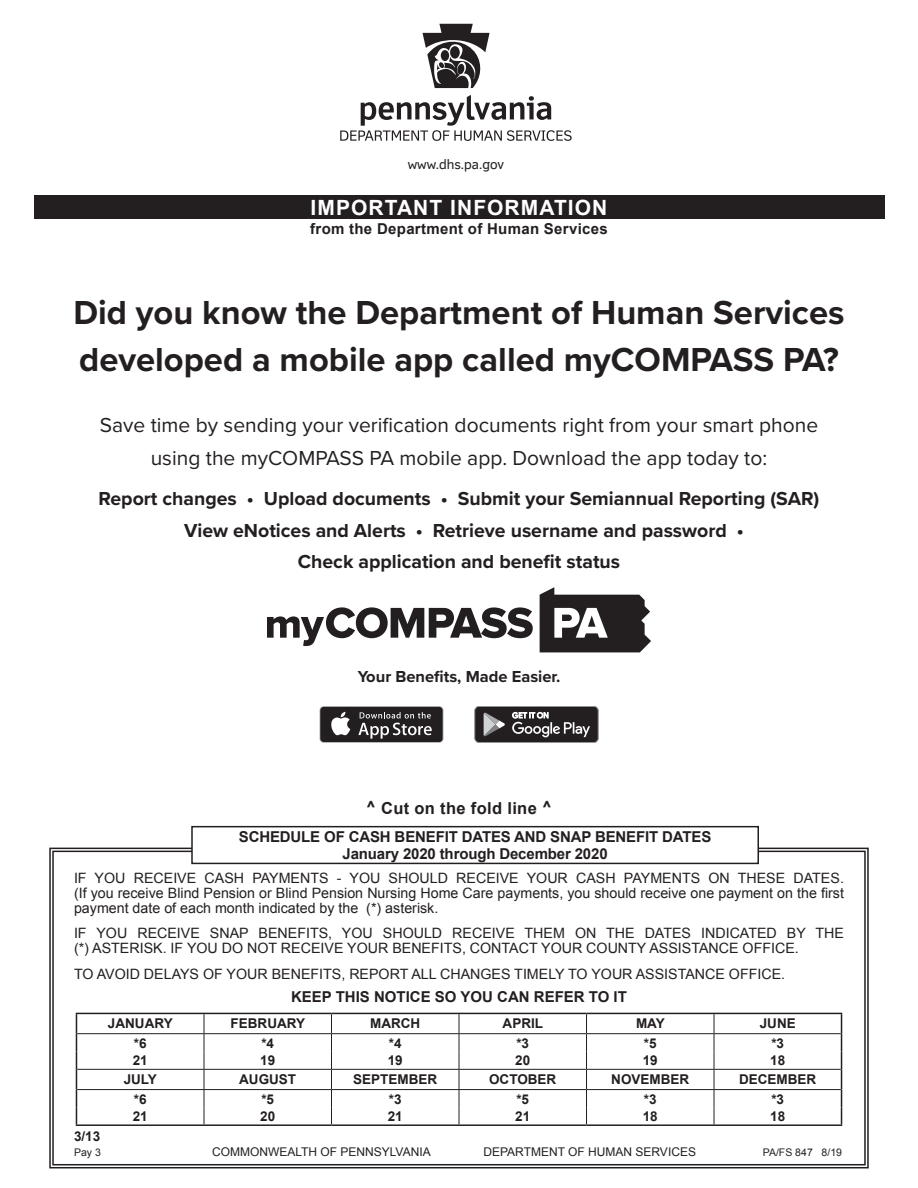
<style>
.page{position:relative;width:918px;height:1188px;background:#fff}
.page>*{position:absolute;margin:0;border:0;box-sizing:border-box;transform-origin:0 0}
.t1{font:700 34.5px "Proxima Nova";color:#231f20}
.t2{font:21px/33px "Proxima Nova";color:#231f20;text-align:center}
.t3{font:700 21px "Arial";letter-spacing:.05em;color:#fff}
.t4{font:700 19.5px/31.5px "Proxima Nova";color:#231f20;text-align:center}
.t5{font:700 16.5px "Proxima Nova";color:#231f20}
.t6{font:700 16.5px "Arial";letter-spacing:.02em;color:#231f20}
.t7{font:700 15px "Arial";letter-spacing:-.01em;color:#231f20}
.t8{font:700 15px "Arial";letter-spacing:.02em;color:#231f20}
.t9{font:14.25px/15px "Arial";color:#231f20;text-align:justify}
.t10{font:700 13.5px "Arial";color:#231f20}
.t11{font:13.5px "Felbridge";color:#231f20}
.t12{font:12px "Arial";color:#231f20}
.t13{font:10.5px "Arial";color:#231f20}
</style>
<div class="page">
<svg style="left:49px;top:847px;width:820px;height:322px"></svg>
<div style="left:192px;top:827px;width:566px;height:36px;background:#fff"></div>
<div style="left:191px;top:826px;width:568px;height:38px;border:2px solid #231f20"></div>
<div style="left:34px;top:196px;width:850px;height:23px;background:#231f20"></div>
<svg style="left:540px;top:587px;width:111px;height:65px"></svg>
<svg style="left:267px;top:607px;width:266px;height:39px"></svg>
<svg style="left:319px;top:706px;width:125px;height:37px"></svg>
<div style="left:320px;top:707px;width:123px;height:35px;background:#231f20;border-radius:4px"></div>
<svg style="left:331px;top:712px;width:19px;height:23px"></svg>
<svg style="left:358px;top:712px;width:74px;height:27px"></svg>
<svg style="left:474px;top:706px;width:125px;height:37px"></svg>
<svg style="left:340px;top:95px;width:232px;height:46px"></svg>
<svg style="left:423px;top:24px;width:67px;height:64px"></svg>
<div style="left:450px;top:46px;width:10px;height:13px;background:#231f20;border-radius:50%"></div>
<p class="t11" style="left:408px;top:156px;width:98px">www.dhs.pa.gov</p>
<p class="t3" style="left:311px;top:194px;width:298px">IMPORTANT INFORMATION</p>
<p class="t8" style="left:310px;top:219px;width:299px">from the Department of Human Services</p>
<p class="t1" style="left:73px;top:287px;width:773px">Did you know the Department of Human Services</p>
<p class="t1" style="left:79px;top:334px;width:761px">developed a mobile app called myCOMPASS PA?</p>
<p class="t2" style="left:100px;top:407px;width:720px">Save time by sending your verification documents right from your smart phone using the myCOMPASS PA mobile app. Download the app today to:</p>
<p class="t4" style="left:99px;top:483px;width:722px">Report changes • Upload documents • Submit your Semiannual Reporting (SAR)<br>View eNotices and Alerts • Retrieve username and password •</p>
<p class="t4" style="left:298px;top:546px;width:324px">Check application and benefit status</p>
<p class="t5" style="left:358px;top:665px;width:204px">Your Benefits, Made Easier.</p>
<p class="t6" style="left:366px;top:797px;width:187px">^ Cut on the fold line ^</p>
<p class="t7" style="left:239px;top:827px;width:474px">SCHEDULE OF CASH BENEFIT DATES AND SNAP BENEFIT DATES</p>
<p class="t7" style="left:343px;top:843px;width:267px">January 2020 through December 2020</p>
<p class="t9" style="left:74px;top:870px;width:771px">IF YOU RECEIVE CASH PAYMENTS - YOU SHOULD RECEIVE YOUR CASH PAYMENTS ON THESE DATES. (If you receive Blind Pension or Blind Pension Nursing Home Care payments, you should receive one payment on the first payment date of each month indicated by the (*) asterisk.</p>
<p class="t9" style="left:74px;top:926px;width:771px">IF YOU RECEIVE SNAP BENEFITS, YOU SHOULD RECEIVE THEM ON THE DATES INDICATED BY THE (*) ASTERISK. IF YOU DO NOT RECEIVE YOUR BENEFITS, CONTACT YOUR COUNTY ASSISTANCE OFFICE.</p>
<p class="t9" style="left:74px;top:966px;width:713px">TO AVOID DELAYS OF YOUR BENEFITS, REPORT ALL CHANGES TIMELY TO YOUR ASSISTANCE OFFICE.</p>
<p class="t7" style="left:291px;top:987px;width:337px">KEEP THIS NOTICE SO YOU CAN REFER TO IT</p>
<p class="t10" style="left:108px;top:1015px;width:66px">JANUARY</p>
<p class="t10" style="left:231px;top:1015px;width:76px">FEBRUARY</p>
<p class="t10" style="left:370px;top:1015px;width:52px">MARCH</p>
<p class="t10" style="left:503px;top:1015px;width:42px">APRIL</p>
<p class="t10" style="left:636px;top:1015px;width:30px">MAY</p>
<p class="t10" style="left:760px;top:1015px;width:38px">JUNE</p>
<p class="t10" style="left:134px;top:1034px;width:14px">*6</p>
<p class="t10" style="left:261px;top:1034px;width:14px">*4</p>
<p class="t10" style="left:389px;top:1034px;width:14px">*4</p>
<p class="t10" style="left:516px;top:1034px;width:14px">*3</p>
<p class="t10" style="left:644px;top:1034px;width:14px">*5</p>
<p class="t10" style="left:771px;top:1034px;width:14px">*3</p>
<p class="t10" style="left:133px;top:1051px;width:17px">21</p>
<p class="t10" style="left:260px;top:1051px;width:17px">19</p>
<p class="t10" style="left:388px;top:1051px;width:17px">19</p>
<p class="t10" style="left:515px;top:1051px;width:17px">20</p>
<p class="t10" style="left:643px;top:1051px;width:17px">19</p>
<p class="t10" style="left:770px;top:1051px;width:17px">18</p>
<p class="t10" style="left:124px;top:1071px;width:35px">JULY</p>
<p class="t10" style="left:239px;top:1071px;width:58px">AUGUST</p>
<p class="t10" style="left:353px;top:1071px;width:86px">SEPTEMBER</p>
<p class="t10" style="left:489px;top:1071px;width:69px">OCTOBER</p>
<p class="t10" style="left:611px;top:1071px;width:80px">NOVEMBER</p>
<p class="t10" style="left:739px;top:1071px;width:79px">DECEMBER</p>
<p class="t10" style="left:134px;top:1090px;width:14px">*6</p>
<p class="t10" style="left:261px;top:1090px;width:14px">*5</p>
<p class="t10" style="left:389px;top:1090px;width:14px">*3</p>
<p class="t10" style="left:516px;top:1090px;width:14px">*5</p>
<p class="t10" style="left:644px;top:1090px;width:14px">*3</p>
<p class="t10" style="left:771px;top:1090px;width:14px">*3</p>
<p class="t10" style="left:133px;top:1107px;width:17px">21</p>
<p class="t10" style="left:260px;top:1107px;width:17px">20</p>
<p class="t10" style="left:388px;top:1107px;width:17px">21</p>
<p class="t10" style="left:515px;top:1107px;width:17px">21</p>
<p class="t10" style="left:643px;top:1107px;width:17px">18</p>
<p class="t10" style="left:770px;top:1107px;width:17px">18</p>
<p class="t10" style="left:74px;top:1128px;width:28px">3/13</p>
<p class="t13" style="left:74px;top:1146px;width:28px">Pay 3</p>
<p class="t12" style="left:212px;top:1144px;width:220px">COMMONWEALTH OF PENNSYLVANIA</p>
<p class="t12" style="left:484px;top:1144px;width:214px">DEPARTMENT OF HUMAN SERVICES</p>
<p class="t13" style="left:763px;top:1146px;width:81px">PA/FS 847 8/19</p>
</div>
